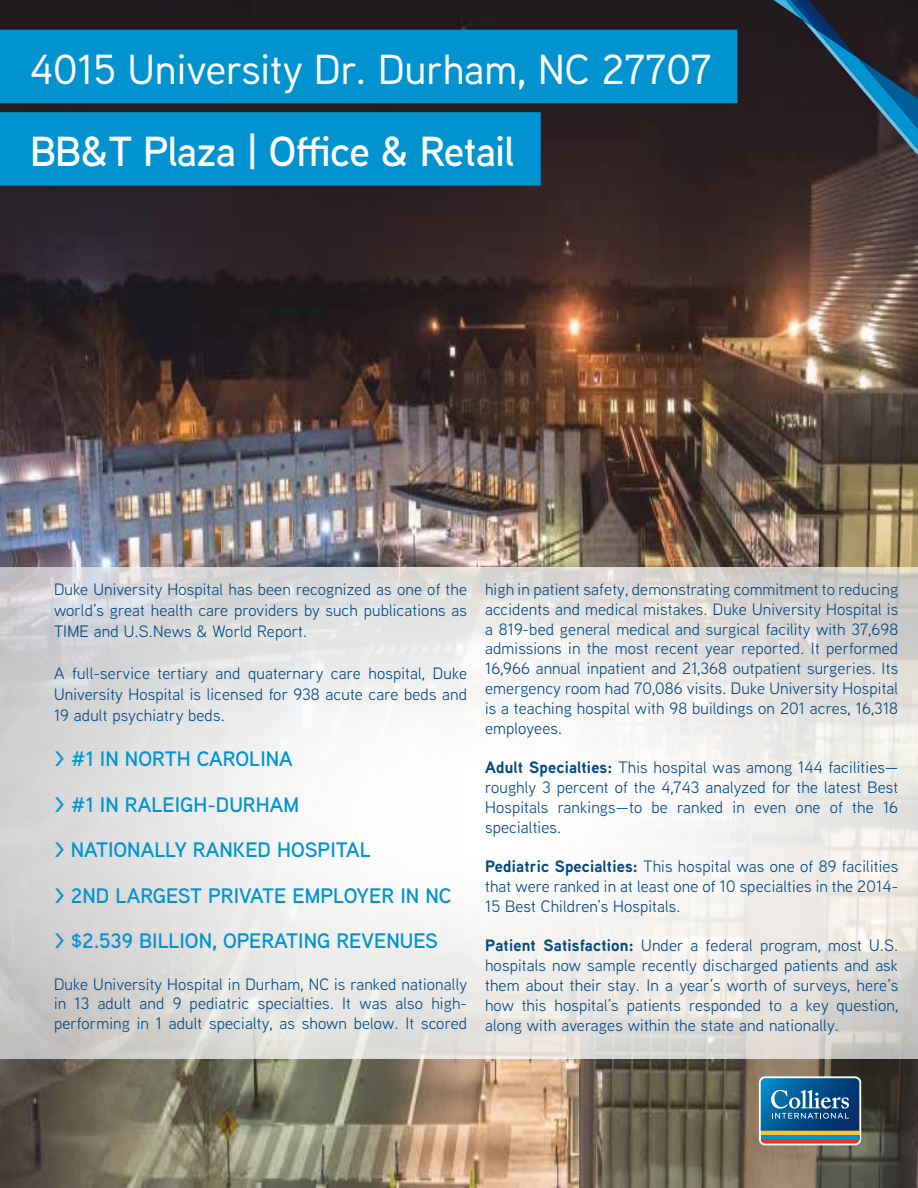
<style>
.page{position:relative;width:918px;height:1188px;background:#fff}
.page>*{position:absolute;margin:0;border:0;box-sizing:border-box;transform-origin:0 0}
.t1{font:500 42px "Aaux Next";color:#fff}
.t2{font:600 42px "Aaux Next";letter-spacing:-.02em;color:#fff}
.t3{font:600 21px/45.5px "Aaux Next";color:#0093d0}
.t4{font:16.5px/19.8px "Aaux Next";letter-spacing:.01em;color:#004781;text-align:justify}
.s1{font-weight:700}
</style>
<div class="page">
<img style="left:0;top:0;width:918px;height:1188px">
<svg style="left:774px;top:0;width:144px;height:155px;background:#232f3c"></svg>
<svg style="left:0;top:567px;width:918px;height:492px"></svg>
<svg style="left:759px;top:1076px;width:102px;height:69px;background:#477696"></svg>
<div style="left:0;top:30px;width:737px;height:73px;background:#0093d0"></div>
<div style="left:0;top:112px;width:541px;height:74px;background:#0093d0"></div>
<h1 class="t1" style="left:30px;top:40px;width:683px">4015 University Dr. Durham, NC 27707</h1>
<h1 class="t2" style="left:30px;top:122px;width:486px">BB&amp;T Plaza | Office &amp; Retail</h1>
<p class="t4" style="left:54px;top:578px;width:415px;line-height:21px">Duke University Hospital has been recognized as one of the world’s great health care providers by such publications as TIME and U.S.News &amp; World Report.</p>
<p class="t4" style="left:54px;top:662px;width:415px;line-height:21px">A full-service tertiary and quaternary care hospital, Duke University Hospital is licensed for 938 acute care beds and 19 adult psychiatry beds.</p>
<p class="t3" style="left:54px;top:736px;width:399px">&gt; #1 IN NORTH CAROLINA<br>&gt; #1 IN RALEIGH-DURHAM<br>&gt; NATIONALLY RANKED HOSPITAL<br>&gt; 2ND LARGEST PRIVATE EMPLOYER IN NC &gt; $2.539 BILLION, OPERATING REVENUES</p>
<p class="t4" style="left:54px;top:973px;width:415px">Duke University Hospital in Durham, NC is ranked nationally in 13 adult and 9 pediatric specialties. It was also high&shy;performing in 1 adult specialty, as shown below. It scored</p>
<p class="t4" style="left:485px;top:579px;width:415px">high in patient safety, demonstrating commitment to reducing accidents and medical mistakes. Duke University Hospital is a 819-bed general medical and surgical facility with 37,698 admissions in the most recent year reported. It performed 16,966 annual inpatient and 21,368 outpatient surgeries. Its emergency room had 70,086 visits. Duke University Hospital is a teaching hospital with 98 buildings on 201 acres, 16,318 employees.</p>
<p class="t4" style="left:485px;top:757px;width:415px"><span class="s1">Adult Specialties:</span> This hospital was among 144 facilities— roughly 3 percent of the 4,743 analyzed for the latest Best Hospitals rankings—to be ranked in even one of the 16 specialties.</p>
<p class="t4" style="left:485px;top:856px;width:415px"><span class="s1">Pediatric Specialties:</span> This hospital was one of 89 facilities that were ranked in at least one of 10 specialties in the 2014- 15 Best Children’s Hospitals.</p>
<p class="t4" style="left:485px;top:935px;width:415px"><span class="s1">Patient Satisfaction:</span> Under a federal program, most U.S. hospitals now sample recently discharged patients and ask them about their stay. In a year’s worth of surveys, here’s how this hospital’s patients responded to a key question, along with averages within the state and nationally.</p>
</div>
